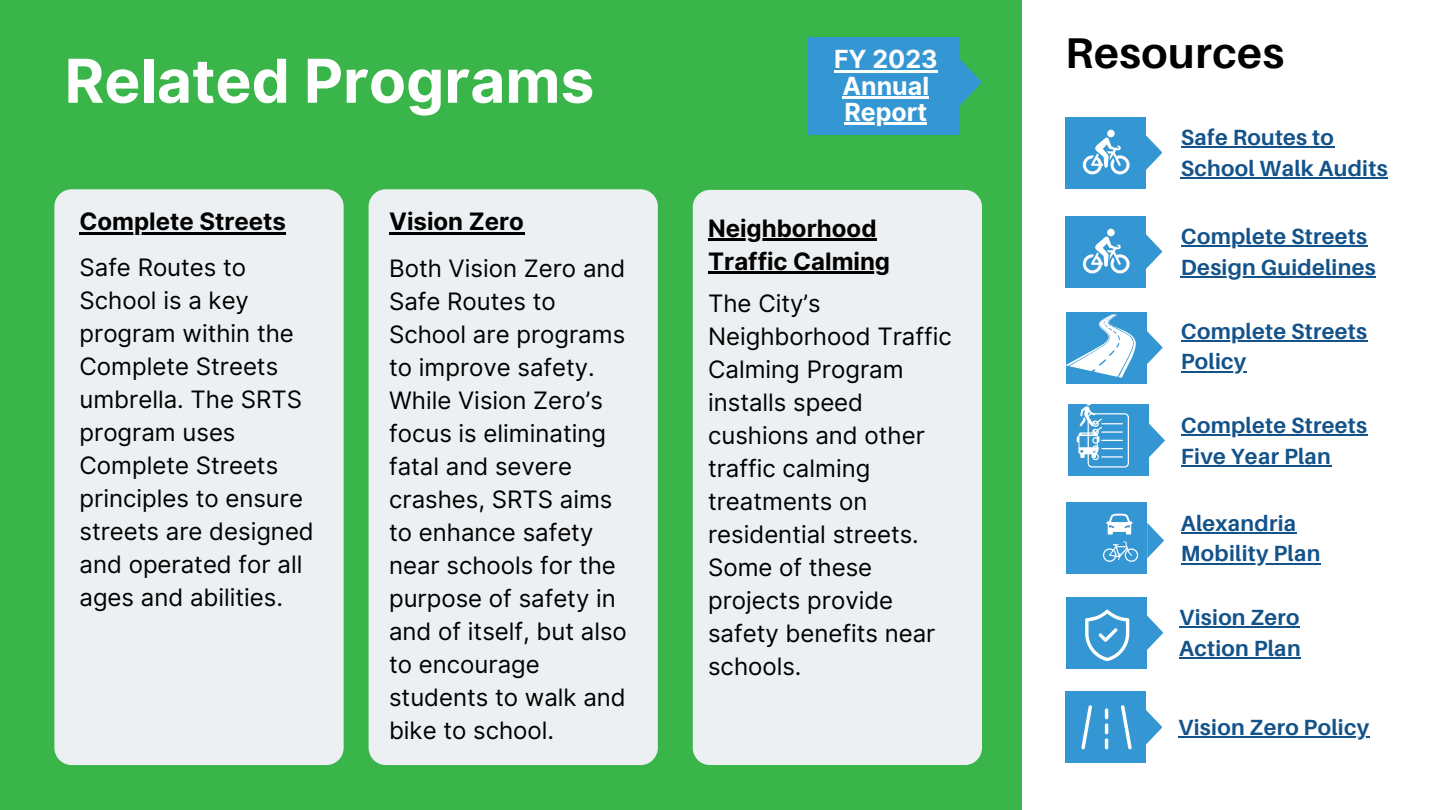
<style>
.page{position:relative;width:1440px;height:810px;background:#fff}
.page>*{position:absolute;margin:0;border:0;box-sizing:border-box;transform-origin:0 0}
.t1{font:700 60.5px "Inter";color:#fff}
.t2{font:700 43px "Aileron";letter-spacing:.015em;color:#000}
.t3{font:700 25px/26.2px "Inter";color:#fff;text-align:center}
.t4{font:24px/33px "Inter";color:#000}
.t5{font:700 24px "Inter";color:#000}
.t6{font:700 22px/30.8px "Aileron";letter-spacing:.015em;color:#13538a}
</style>
<div class="page">
<div style="left:0;top:0;width:1022px;height:810px;background:#39b54a"></div>
<div style="left:54px;top:189px;width:290px;height:576px;background:#edf0f2;border-radius:17px"></div>
<div style="left:369px;top:189px;width:289px;height:576px;background:#edf0f2;border-radius:17px"></div>
<div style="left:693px;top:190px;width:289px;height:575px;background:#edf0f2;border-radius:17px"></div>
<svg style="left:1146px;top:234px;width:16px;height:35px"></svg>
<div style="left:1065px;top:216px;width:81px;height:71px;background:#3496d2"></div>
<svg style="left:1147px;top:331px;width:16px;height:33px"></svg>
<div style="left:1066px;top:312px;width:81px;height:71px;background:#3496d2"></div>
<svg style="left:1146px;top:710px;width:16px;height:35px"></svg>
<div style="left:1065px;top:692px;width:81px;height:71px;background:#3496d2"></div>
<svg style="left:1147px;top:523px;width:17px;height:35px"></svg>
<div style="left:1066px;top:503px;width:81px;height:71px;background:#3496d2"></div>
<svg style="left:1147px;top:615px;width:16px;height:35px"></svg>
<div style="left:1066px;top:597px;width:81px;height:71px;background:#3496d2"></div>
<svg style="left:1083px;top:237px;width:47px;height:36px"></svg>
<div style="left:1107px;top:229px;width:8px;height:7px;background:#fff;border-radius:50%"></div>
<svg style="left:1081px;top:705px;width:11px;height:44px"></svg>
<svg style="left:1121px;top:705px;width:10px;height:44px"></svg>
<svg style="left:1105px;top:708px;width:3px;height:41px"></svg>
<svg style="left:1066px;top:314px;width:70px;height:64px"></svg>
<svg style="left:1149px;top:423px;width:16px;height:34px"></svg>
<div style="left:1068px;top:405px;width:81px;height:71px;background:#3496d2"></div>
<svg style="left:1103px;top:542px;width:35px;height:20px"></svg>
<svg style="left:1077px;top:404px;width:52px;height:63px"></svg>
<svg style="left:1106px;top:514px;width:26px;height:21px"></svg>
<svg style="left:1085px;top:610px;width:44px;height:51px"></svg>
<hr style="left:1181px;top:246px;width:186px;height:1px;background:#13538a">
<hr style="left:1181px;top:276px;width:195px;height:2px;background:#13538a">
<hr style="left:1181px;top:340px;width:186px;height:2px;background:#13538a">
<hr style="left:1181px;top:371px;width:66px;height:1px;background:#13538a">
<hr style="left:1178px;top:737px;width:191px;height:1px;background:#13538a">
<hr style="left:1181px;top:532px;width:116px;height:2px;background:#13538a">
<hr style="left:1181px;top:563px;width:140px;height:1px;background:#13538a">
<hr style="left:1179px;top:627px;width:121px;height:1px;background:#13538a">
<hr style="left:1179px;top:657px;width:122px;height:2px;background:#13538a">
<hr style="left:80px;top:232px;width:206px;height:2px;background:#000">
<hr style="left:389px;top:232px;width:135px;height:2px;background:#000">
<hr style="left:708px;top:238px;width:169px;height:2px;background:#000">
<hr style="left:708px;top:271px;width:182px;height:2px;background:#000">
<hr style="left:1181px;top:434px;width:186px;height:2px;background:#13538a">
<hr style="left:1181px;top:465px;width:150px;height:2px;background:#13538a">
<svg style="left:1146px;top:135px;width:16px;height:35px"></svg>
<div style="left:1065px;top:117px;width:81px;height:71px;background:#3496d2"></div>
<svg style="left:1083px;top:138px;width:47px;height:36px"></svg>
<div style="left:1107px;top:130px;width:8px;height:7px;background:#fff;border-radius:50%"></div>
<hr style="left:1181px;top:147px;width:153px;height:1px;background:#13538a">
<hr style="left:1181px;top:177px;width:207px;height:2px;background:#13538a">
<svg style="left:960px;top:59px;width:22px;height:46px"></svg>
<div style="left:808px;top:37px;width:152px;height:98px;background:#3496d2"></div>
<hr style="left:834px;top:70px;width:104px;height:2px;background:#fff">
<hr style="left:843px;top:96px;width:86px;height:2px;background:#fff">
<hr style="left:844px;top:122px;width:83px;height:3px;background:#fff">
<p class="t1" style="left:65px;top:45px;width:531px">Related Programs</p>
<p class="t3" style="left:834px;top:46px;width:105px">FY 2023<br>Annual</p>
<p class="t3" style="left:844px;top:99px;width:84px">Report</p>
<p class="t5" style="left:80px;top:207px;width:208px">Complete Streets</p>
<p class="t4" style="left:80px;top:251px;width:236px">Safe Routes to<br>School is a key program within the<br>Complete Streets umbrella. The SRTS program uses<br>Complete Streets principles to ensure streets are designed and operated for all ages and abilities.</p>
<p class="t5" style="left:389px;top:207px;width:136px">Vision Zero</p>
<p class="t5" style="left:708px;top:214px;width:170px">Neighborhood</p>
<p class="t5" style="left:708px;top:247px;width:184px">Traffic Calming</p>
<p class="t4" style="left:708px;top:287px;width:245px">The City’s<br>Neighborhood Traffic<br>Calming Program installs speed cushions and other traffic calming treatments on residential streets.<br>Some of these projects provide safety benefits near schools.</p>
<p class="t4" style="left:389px;top:251px;width:239px">Both Vision Zero and<br>Safe Routes to<br>School are programs to improve safety.<br>While Vision Zero’s focus is eliminating fatal and severe crashes, SRTS aims to enhance safety near schools for the purpose of safety in and of itself, but also to encourage students to walk and bike to school.</p>
<h1 class="t2" style="left:1065px;top:26px;width:220px">Resources</h1>
<p class="t6" style="left:1181px;top:122px;width:208px">Safe Routes to<br>School Walk Audits</p>
<h3 class="t6" style="left:1181px;top:221px;width:188px">Complete Streets</h3>
<h3 class="t6" style="left:1181px;top:251px;width:196px">Design Guidelines</h3>
<h4 class="t6" style="left:1181px;top:315px;width:188px">Complete Streets</h4>
<h3 class="t6" style="left:1181px;top:346px;width:67px">Policy</h3>
<p class="t6" style="left:1181px;top:409px;width:188px">Complete Streets<br>Five Year Plan</p>
<h3 class="t6" style="left:1181px;top:507px;width:117px">Alexandria</h3>
<h4 class="t6" style="left:1181px;top:538px;width:141px">Mobility Plan</h4>
<h2 class="t6" style="left:1179px;top:602px;width:123px">Vision Zero<br>Action Plan</h2>
<h4 class="t6" style="left:1178px;top:712px;width:192px">Vision Zero Policy</h4>
</div>
